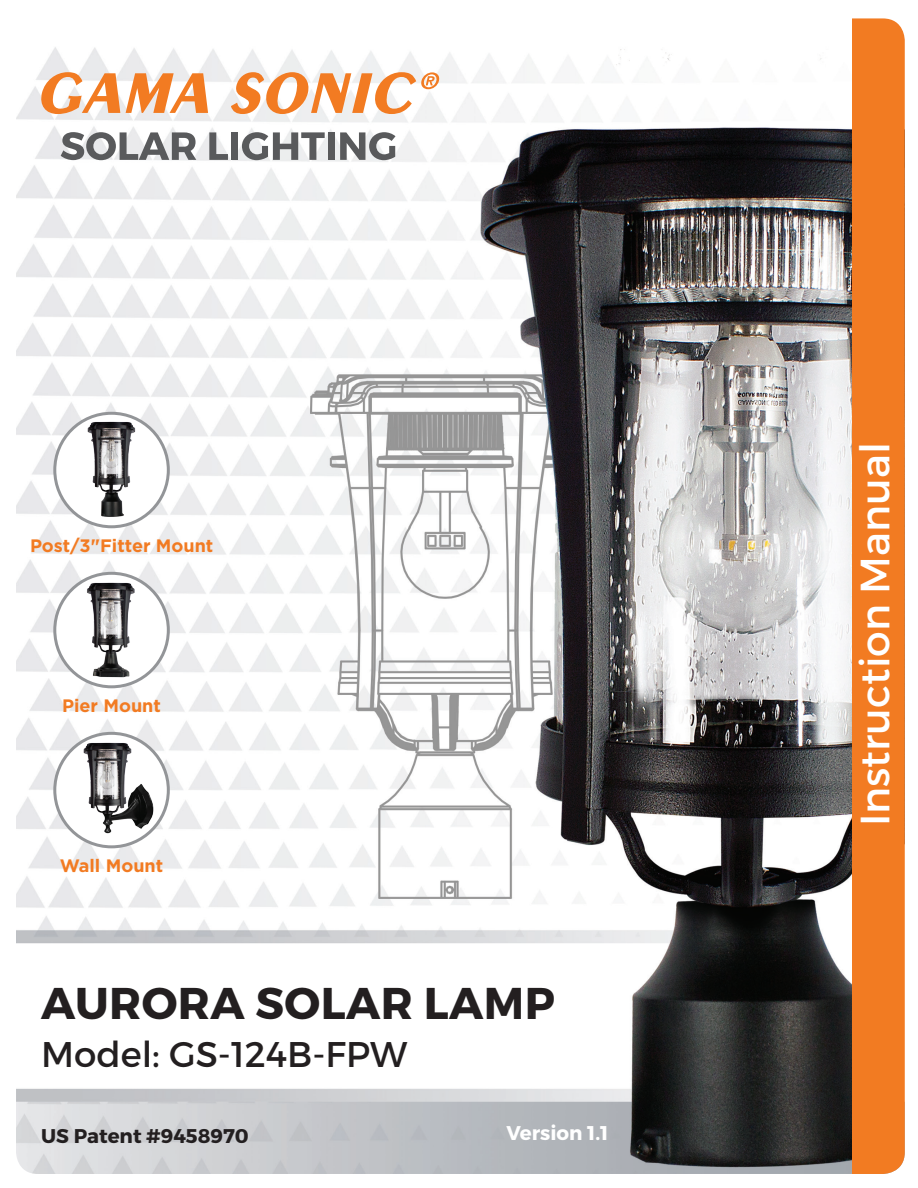
<style>
.page{position:relative;width:918px;height:1188px;background:#fff}
.page>*{position:absolute;margin:0;border:0;box-sizing:border-box;transform-origin:0 0}
.t1{font:700 44.4px "Montserrat";letter-spacing:.01em;color:#231f20}
.t2{font:40.95px "Montserrat";color:#fff}
.t3{font:35.7px "Montserrat";color:#231f20}
.t4{font:700 19.8px "Montserrat";color:#231f20}
.t5{font:700 19.8px "Montserrat";color:#fff}
.t6{font:700 18px "Gotham";color:#f27b22}
</style>
<div class="page">
<img style="left:16px;top:47px;width:836px;height:1127px">
<div style="left:852px;top:18px;width:53px;height:1156px;background:#f27b22"></div>
<svg style="left:61px;top:132px;width:135px;height:28px"></svg>
<svg style="left:209px;top:132px;width:19px;height:28px"></svg>
<div style="left:231px;top:132px;width:7px;height:28px;background:#595a5c"></div>
<svg style="left:242px;top:132px;width:83px;height:28px"></svg>
<div style="left:328px;top:132px;width:7px;height:28px;background:#595a5c"></div>
<svg style="left:340px;top:132px;width:56px;height:28px"></svg>
<svg style="left:39px;top:72px;width:401px;height:42px"></svg>
<svg style="left:55px;top:413px;width:113px;height:114px"></svg>
<img style="left:60px;top:419px;width:108px;height:102px">
<div style="left:53px;top:412px;width:117px;height:116px;border:3px solid #939598;border-radius:50%"></div>
<svg style="left:55px;top:573px;width:113px;height:114px"></svg>
<img style="left:55px;top:579px;width:113px;height:102px">
<div style="left:53px;top:572px;width:117px;height:116px;border:3px solid #939598;border-radius:50%"></div>
<svg style="left:55px;top:733px;width:113px;height:114px"></svg>
<img style="left:55px;top:739px;width:113px;height:102px">
<div style="left:53px;top:732px;width:117px;height:116px;border:3px solid #939598;border-radius:50%"></div>
<p class="t6" style="left:30px;top:533px;width:185px">Post/3"Fitter Mount</p>
<p class="t6" style="left:62px;top:693px;width:100px">Pier Mount</p>
<p class="t6" style="left:60px;top:853px;width:105px">Wall Mount</p>
<h1 class="t1" style="left:41px;top:976px;width:515px">AURORA SOLAR LAMP</h1>
<h3 class="t3" style="left:41px;top:1033px;width:367px">Model: GS-124B-FPW</h3>
<p class="t4" style="left:41px;top:1123px;width:209px">US Patent #9458970</p>
<p class="t5" style="left:507px;top:1121px;width:103px">Version 1.1</p>
<h2 class="t2" style="left:850px;top:826px;width:386px;rotate:-90deg">Instruction Manual</h2>
</div>
